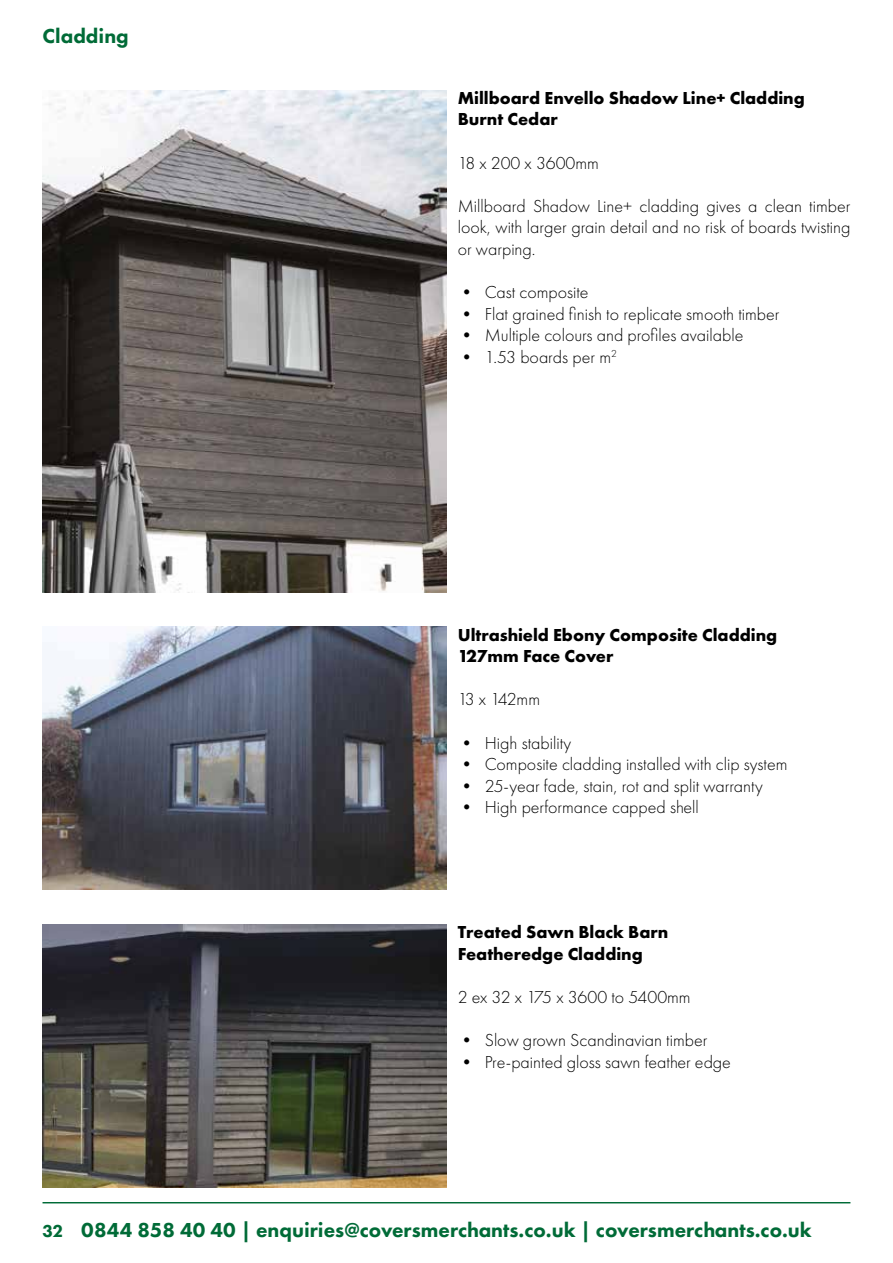
<style>
.page{position:relative;width:893px;height:1263px;background:#fff}
.page>*{position:absolute;margin:0;border:0;box-sizing:border-box;transform-origin:0 0}
.t1{font:800 21px "Futura PT";color:#006b37}
.t2{font:300 18px/21.6px "Futura PT";color:#000;text-align:justify}
.t3{font:700 18px/21.6px "Futura PT";color:#000}
.t4{font:800 18px "Futura PT";color:#006b37}
</style>
<div class="page">
<hr style="left:43px;top:1202px;width:807px;height:1px;background:#006b37">
<img style="left:43px;top:627px;width:403px;height:263px">
<img style="left:43px;top:91px;width:403px;height:501px">
<img style="left:43px;top:924px;width:403px;height:263px">
<p class="t1" style="left:43px;top:22px;width:88px">Cladding</p>
<p class="t3" style="left:458px;top:87px;width:349px">Millboard Envello Shadow Line+ Cladding<br>Burnt Cedar</p>
<p class="t2" style="left:458px;top:152px;width:143px">18 x 200 x 3600mm</p>
<p class="t2" style="left:458px;top:195px;width:394px">Millboard Shadow Line+ cladding gives a clean timber look, with larger grain detail and no risk of boards twisting or warping.</p>
<p class="t2" style="left:458px;top:282px;width:132px">• Cast composite</p>
<p class="t2" style="left:458px;top:303px;width:323px">• Flat grained finish to replicate smooth timber</p>
<p class="t2" style="left:458px;top:325px;width:287px">• Multiple colours and profiles available</p>
<p class="t2" style="left:458px;top:346px;width:161px">• 1.53 boards per m<sup>2</sup></p>
<p class="t3" style="left:458px;top:623px;width:321px">Ultrashield Ebony Composite Cladding<br>127mm Face Cover</p>
<p class="t2" style="left:458px;top:689px;width:84px">13 x 142mm</p>
<p class="t2" style="left:458px;top:732px;width:115px">• High stability</p>
<p class="t2" style="left:458px;top:753px;width:331px">• Composite cladding installed with clip system</p>
<p class="t2" style="left:458px;top:775px;width:306px">• 25-year fade, stain, rot and split warranty</p>
<p class="t2" style="left:458px;top:797px;width:243px">• High performance capped shell</p>
<p class="t3" style="left:458px;top:921px;width:212px">Treated Sawn Black Barn<br>Featheredge Cladding</p>
<p class="t2" style="left:458px;top:986px;width:234px">2 ex 32 x 175 x 3600 to 5400mm</p>
<p class="t2" style="left:458px;top:1029px;width:251px">• Slow grown Scandinavian timber</p>
<p class="t2" style="left:458px;top:1051px;width:275px">• Pre-painted gloss sawn feather edge</p>
<p class="t4" style="left:43px;top:1220px;width:22px">32</p>
<p class="t1" style="left:81px;top:1217px;width:732px">0844 858 40 40 | enquiries@coversmerchants.co.uk | coversmerchants.co.uk</p>
</div>
